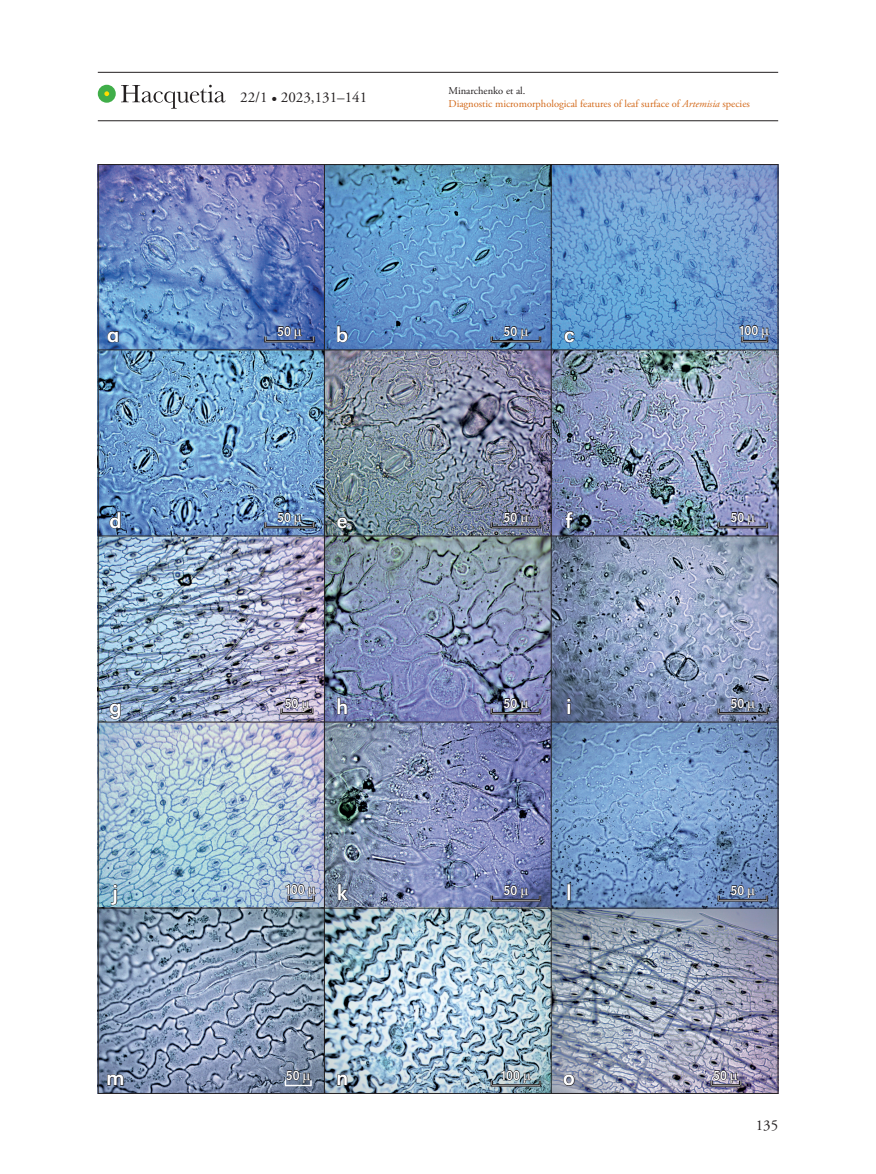
<style>
.page{position:relative;width:876px;height:1174px;background:#fff}
.page>*{position:absolute;margin:0;border:0;box-sizing:border-box;transform-origin:0 0}
.t1{font:22.5px "URW Grotesk TEE";color:#fff}
.t2{font:15px "Adobe Garamond Pro";color:#231f20}
.t3{font:13.5px "URW Grotesk TEE";color:#fff;scale:.9 1}
.t4{font:10.5px/12.6px "Adobe Garamond Pro";color:#d3691a}
.s1{color:#231f20}
.s2{font-style:italic}
.s3{font-family:"Georgia"}
</style>
<div class="page">
<hr style="left:98px;top:72px;width:680px;height:1px;background:#231f20">
<hr style="left:98px;top:120px;width:680px;height:1px;background:#231f20">
<svg style="left:121px;top:85px;width:105px;height:24px"></svg>
<div style="left:98px;top:85px;width:18px;height:18px;background:#40ae49;border-radius:50%"></div>
<svg style="left:104px;top:91px;width:5px;height:5px"></svg>
<img style="left:99px;top:165px;width:679px;height:928px">
<hr style="left:551px;top:164px;width:1px;height:929px;background:#231f20">
<hr style="left:324px;top:164px;width:1px;height:929px;background:#231f20">
<hr style="left:778px;top:164px;width:1px;height:929px;background:#231f20">
<hr style="left:98px;top:164px;width:1px;height:929px;background:#231f20">
<hr style="left:98px;top:164px;width:680px;height:1px;background:#231f20">
<hr style="left:98px;top:349px;width:680px;height:1px;background:#231f20">
<hr style="left:98px;top:1093px;width:680px;height:1px;background:#231f20">
<hr style="left:98px;top:907px;width:680px;height:1px;background:#231f20">
<hr style="left:98px;top:535px;width:680px;height:1px;background:#231f20">
<hr style="left:98px;top:721px;width:680px;height:1px;background:#231f20">
<svg style="left:107px;top:330px;width:12px;height:13px"></svg>
<svg style="left:564px;top:330px;width:11px;height:13px"></svg>
<svg style="left:109px;top:702px;width:12px;height:17px"></svg>
<svg style="left:337px;top:516px;width:11px;height:13px"></svg>
<svg style="left:565px;top:511px;width:9px;height:17px"></svg>
<svg style="left:110px;top:884px;width:8px;height:21px"></svg>
<svg style="left:338px;top:883px;width:11px;height:17px"></svg>
<div style="left:567px;top:883px;width:4px;height:17px;border:1px solid #231f20"></div>
<svg style="left:107px;top:1074px;width:17px;height:12px"></svg>
<svg style="left:337px;top:1074px;width:11px;height:12px"></svg>
<svg style="left:563px;top:1074px;width:12px;height:12px"></svg>
<svg style="left:109px;top:511px;width:12px;height:18px"></svg>
<svg style="left:337px;top:697px;width:11px;height:17px"></svg>
<div style="left:567px;top:703px;width:4px;height:11px;border:1px solid #231f20"></div>
<svg style="left:567px;top:698px;width:4px;height:4px"></svg>
<svg style="left:337px;top:325px;width:11px;height:18px"></svg>
<hr style="left:286px;top:1084px;width:25px;height:2px;background:#fff">
<svg style="left:285px;top:1070px;width:27px;height:15px"></svg>
<svg style="left:264px;top:511px;width:51px;height:17px"></svg>
<svg style="left:281px;top:697px;width:32px;height:17px"></svg>
<svg style="left:285px;top:883px;width:31px;height:18px"></svg>
<svg style="left:491px;top:511px;width:50px;height:17px"></svg>
<svg style="left:491px;top:697px;width:50px;height:17px"></svg>
<svg style="left:491px;top:885px;width:50px;height:16px"></svg>
<svg style="left:491px;top:1070px;width:50px;height:16px"></svg>
<svg style="left:718px;top:511px;width:50px;height:17px"></svg>
<svg style="left:718px;top:697px;width:50px;height:17px"></svg>
<svg style="left:718px;top:885px;width:50px;height:16px"></svg>
<svg style="left:711px;top:1070px;width:30px;height:16px"></svg>
<svg style="left:264px;top:326px;width:51px;height:16px"></svg>
<svg style="left:491px;top:326px;width:50px;height:16px"></svg>
<svg style="left:739px;top:325px;width:31px;height:17px"></svg>
<h2 class="t2" style="left:240px;top:88px;width:128px">22/1 • 2023,131–141</h2>
<p class="t4" style="left:449px;top:85px;width:303px"><span class="s1">Minarchenko et al.<br></span>Diagnostic micromorphological features of leaf surface of <span class="s2">Artemisia</span> species</p>
<p class="t3" style="left:277px;top:323px;width:29px">50 <span class="s3">μ</span></p>
<p class="t3" style="left:504px;top:323px;width:29px">50 <span class="s3">μ</span></p>
<p class="t3" style="left:738px;top:322px;width:36px">100 <span class="s3">μ</span></p>
<h1 class="t1" style="left:336px;top:321px;width:14px">b</h1>
<h1 class="t1" style="left:107px;top:321px;width:14px">a</h1>
<h1 class="t1" style="left:564px;top:321px;width:12px">c</h1>
<h1 class="t1" style="left:109px;top:507px;width:14px">d</h1>
<p class="t3" style="left:277px;top:509px;width:29px">50 <span class="s3">μ</span></p>
<h1 class="t1" style="left:336px;top:507px;width:13px">e</h1>
<h1 class="t1" style="left:566px;top:507px;width:8px">f</h1>
<p class="t3" style="left:504px;top:509px;width:29px">50 <span class="s3">μ</span></p>
<p class="t3" style="left:730px;top:509px;width:29px">50 <span class="s3">μ</span></p>
<h1 class="t1" style="left:109px;top:693px;width:14px">g</h1>
<p class="t3" style="left:285px;top:695px;width:29px">50 <span class="s3">μ</span></p>
<h1 class="t1" style="left:336px;top:693px;width:14px">h</h1>
<h1 class="t1" style="left:566px;top:693px;width:7px">i</h1>
<p class="t3" style="left:504px;top:695px;width:29px">50 <span class="s3">μ</span></p>
<p class="t3" style="left:730px;top:695px;width:29px">50 <span class="s3">μ</span></p>
<h1 class="t1" style="left:113px;top:879px;width:7px">j</h1>
<h1 class="t1" style="left:337px;top:879px;width:12px">k</h1>
<h1 class="t1" style="left:566px;top:879px;width:7px">l</h1>
<p class="t3" style="left:284px;top:881px;width:36px">100 <span class="s3">μ</span></p>
<p class="t3" style="left:504px;top:882px;width:29px">50 <span class="s3">μ</span></p>
<p class="t3" style="left:730px;top:882px;width:29px">50 <span class="s3">μ</span></p>
<p class="t3" style="left:286px;top:1067px;width:29px">50 <span class="s3">μ</span></p>
<p class="t3" style="left:500px;top:1067px;width:36px">100 <span class="s3">μ</span></p>
<h1 class="t1" style="left:106px;top:1064px;width:20px">m</h1>
<h1 class="t1" style="left:336px;top:1064px;width:14px">n</h1>
<h1 class="t1" style="left:563px;top:1064px;width:14px">o</h1>
<p class="t3" style="left:713px;top:1067px;width:29px">50 <span class="s3">μ</span></p>
<h2 class="t2" style="left:756px;top:1115px;width:24px">135</h2>
</div>
